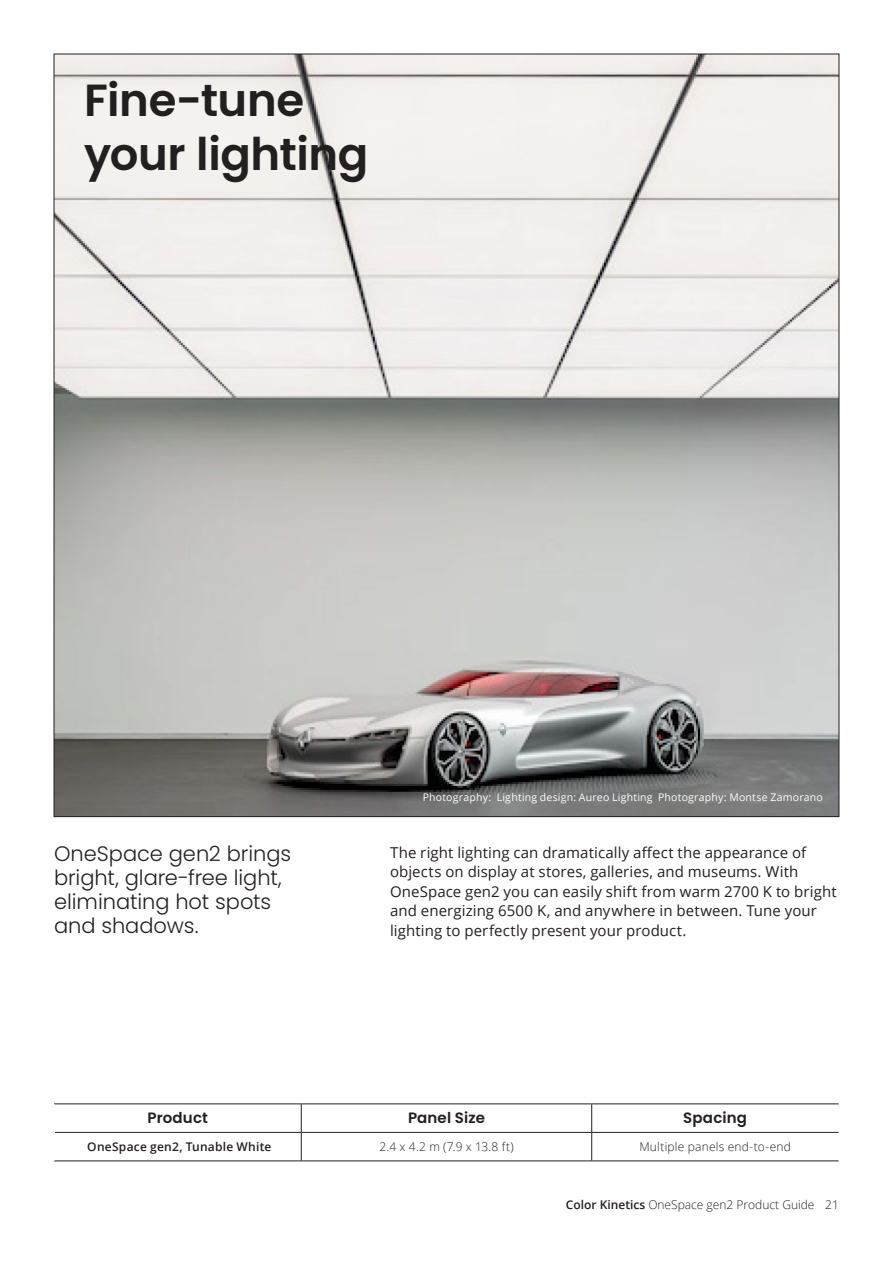
<style>
.page{position:relative;width:893px;height:1263px;background:#fff}
.page>*{position:absolute;margin:0;border:0;box-sizing:border-box;transform-origin:0 0}
.Showcase_heading{font:600 45px/54px "Poppins";letter-spacing:-.01em;color:#231f20}
.Showcase_Intro_Paragraph{font:300 21px/24px "Poppins";color:#231f20}
.Body_Copy{font:15px/19.5px "Open Sans";letter-spacing:.005em;color:#231f20}
.Body_copy_for_tables{font:600 15px "Poppins";letter-spacing:.01em;color:#231f20}
.Body_Copy-2{font:300 12px "Open Sans";color:#231f20}
.Body_Copy-3{font:600 12px "Open Sans";letter-spacing:.02em;color:#231f20}
.Body_Copy-4{font:300 12px "Open Sans";letter-spacing:.02em;color:#231f20}
._01_Body_Copy{font:10.5px "Open Sans";letter-spacing:.02em;color:#fff}
.s1{font-weight:600}
</style>
<div class="page">
<img style="left:56px;top:56px;width:781px;height:759px">
<hr style="left:54px;top:1103px;width:247px;height:1px;background:#231f20">
<hr style="left:301px;top:1103px;width:291px;height:1px;background:#231f20">
<hr style="left:55px;top:1132px;width:246px;height:1px;background:#231f20">
<hr style="left:301px;top:1132px;width:291px;height:1px;background:#231f20">
<svg style="left:301px;top:1104px;width:1px;height:56px"></svg>
<svg style="left:591px;top:1104px;width:1px;height:56px"></svg>
<hr style="left:54px;top:1160px;width:247px;height:1px;background:#231f20">
<hr style="left:301px;top:1160px;width:291px;height:1px;background:#231f20">
<hr style="left:592px;top:1160px;width:247px;height:1px;background:#231f20">
<hr style="left:592px;top:1103px;width:247px;height:1px;background:#231f20">
<hr style="left:592px;top:1132px;width:247px;height:1px;background:#231f20">
<p class="Showcase_heading" style="left:84px;top:73px;width:286px">Fine-tune your lighting</p>
<p class="Showcase_Intro_Paragraph" style="left:54px;top:842px;width:239px">OneSpace gen2 brings bright, glare-free light, eliminating hot spots and shadows.</p>
<p class="_01_Body_Copy" style="left:423px;top:790px;width:402px">Photography: Lighting design: Aureo Lighting Photography: Montse Zamorano</p>
<p class="Body_Copy" style="left:390px;top:842px;width:448px">The right lighting can dramatically affect the appearance of objects on display at stores, galleries, and museums. With OneSpace gen2 you can easily shift from warm 2700 K to bright and energizing 6500 K, and anywhere in between. Tune your lighting to perfectly present your product.</p>
<p class="Body_copy_for_tables" style="left:148px;top:1109px;width:62px">Product</p>
<p class="Body_copy_for_tables" style="left:408px;top:1109px;width:78px">Panel Size</p>
<p class="Body_copy_for_tables" style="left:683px;top:1109px;width:65px">Spacing</p>
<p class="Body_Copy-3" style="left:87px;top:1139px;width:186px">OneSpace gen2, Tunable White</p>
<p class="Body_Copy-2" style="left:379px;top:1139px;width:136px">2.4 x 4.2 m (7.9 x 13.8 ft)</p>
<p class="Body_Copy-4" style="left:639px;top:1139px;width:153px">Multiple panels end-to-end</p>
<p class="Body_Copy-2" style="left:566px;top:1197px;width:250px"><span class="s1">Color Kinetics</span> OneSpace gen2 Product Guide</p>
<p class="Body_Copy-2" style="left:825px;top:1197px;width:15px">21</p>
</div>
